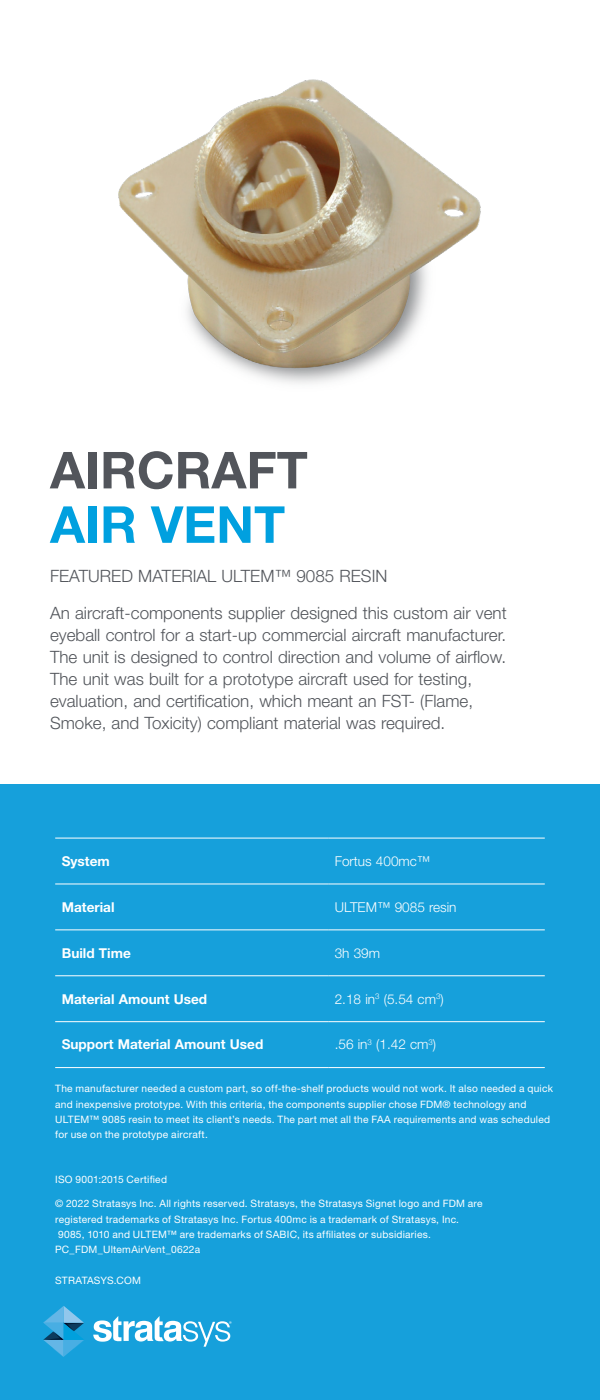
<style>
.page{position:relative;width:600px;height:1400px;background:#fff}
.page>*{position:absolute;margin:0;border:0;box-sizing:border-box;transform-origin:0 0}
.t1{font:700 51px "Helvetica Neue LT Std";color:#52555b}
.t2{font:700 51px "Helvetica Neue LT Std";color:#00a0df}
.t3{font:300 17px/22.1px "Helvetica Neue LT Std";color:#52555b}
.t4{font:700 13.6px "Helvetica Neue LT Std";color:#fff}
.t5{font:300 13.6px "Helvetica Neue LT Std";color:#fff}
.t6{font:10.2px/15.3px "Helvetica Neue LT Std";letter-spacing:.02em;color:#fff}
</style>
<div class="page">
<div style="left:0;top:785px;width:600px;height:615px;background:#16a0db"></div>
<svg style="left:93px;top:1316px;width:139px;height:31px"></svg>
<svg style="left:43px;top:1306px;width:41px;height:51px"></svg>
<hr style="left:55px;top:838px;width:273px;height:1px;background:#fff">
<hr style="left:328px;top:838px;width:217px;height:1px;background:#fff">
<hr style="left:55px;top:884px;width:273px;height:1px;background:#fff">
<hr style="left:328px;top:884px;width:217px;height:1px;background:#fff">
<hr style="left:55px;top:929px;width:273px;height:1px;background:#fff">
<hr style="left:328px;top:929px;width:217px;height:1px;background:#fff">
<hr style="left:55px;top:975px;width:273px;height:1px;background:#fff">
<hr style="left:328px;top:975px;width:217px;height:1px;background:#fff">
<hr style="left:55px;top:1021px;width:273px;height:1px;background:#fff">
<hr style="left:328px;top:1021px;width:217px;height:1px;background:#fff">
<hr style="left:55px;top:1067px;width:273px;height:1px;background:#fff">
<hr style="left:328px;top:1067px;width:217px;height:1px;background:#fff">
<img style="left:118px;top:79px;width:363px;height:305px">
<h1 class="t1" style="left:50px;top:439px;width:259px">AIRCRAFT</h1>
<h1 class="t2" style="left:50px;top:493px;width:237px">AIR VENT</h1>
<h2 class="t3" style="left:50px;top:564px;width:339px">FEATURED MATERIAL ULTEM™ 9085 RESIN</h2>
<p class="t3" style="left:50px;top:601px;width:458px">An aircraft-components supplier designed this custom air vent eyeball control for a start-up commercial aircraft manufacturer.<br>The unit is designed to control direction and volume of airflow.<br>The unit was built for a prototype aircraft used for testing, evaluation, and certification, which meant an FST- (Flame, Smoke, and Toxicity) compliant material was required.</p>
<h3 class="t4" style="left:62px;top:853px;width:50px">System</h3>
<h3 class="t5" style="left:335px;top:853px;width:97px">Fortus 400mc™</h3>
<h3 class="t4" style="left:62px;top:899px;width:54px">Material</h3>
<h3 class="t5" style="left:335px;top:899px;width:123px">ULTEM™ 9085 resin</h3>
<h3 class="t4" style="left:62px;top:944px;width:71px">Build Time</h3>
<h3 class="t5" style="left:335px;top:945px;width:47px">3h 39m</h3>
<h3 class="t4" style="left:62px;top:990px;width:147px">Material Amount Used</h3>
<h3 class="t5" style="left:335px;top:990px;width:110px">2.18 in<sup>3</sup> (5.54 cm<sup>3</sup>)</h3>
<h3 class="t4" style="left:62px;top:1036px;width:203px">Support Material Amount Used</h3>
<h3 class="t5" style="left:335px;top:1036px;width:103px">.56 in<sup>3</sup> (1.42 cm<sup>3</sup>)</h3>
<p class="t6" style="left:55px;top:1081px;width:499px">The manufacturer needed a custom part, so off-the-shelf products would not work. It also needed a quick and inexpensive prototype. With this criteria, the components supplier chose FDM® technology and ULTEM™ 9085 resin to meet its client’s needs. The part met all the FAA requirements and was scheduled for use on the prototype aircraft.</p>
<p class="t6" style="left:55px;top:1172px;width:113px">ISO 9001:2015 Certified</p>
<p class="t6" style="left:55px;top:1196px;width:429px">© 2022 Stratasys Inc. All rights reserved. Stratasys, the Stratasys Signet logo and FDM are registered trademarks of Stratasys Inc. Fortus 400mc is a trademark of Stratasys, Inc.<br>9085, 1010 and ULTEM™ are trademarks of SABIC, its affiliates or subsidiaries.<br>PC_FDM_UltemAirVent_0622a</p>
<p class="t6" style="left:55px;top:1272px;width:87px">STRATASYS.COM</p>
</div>
